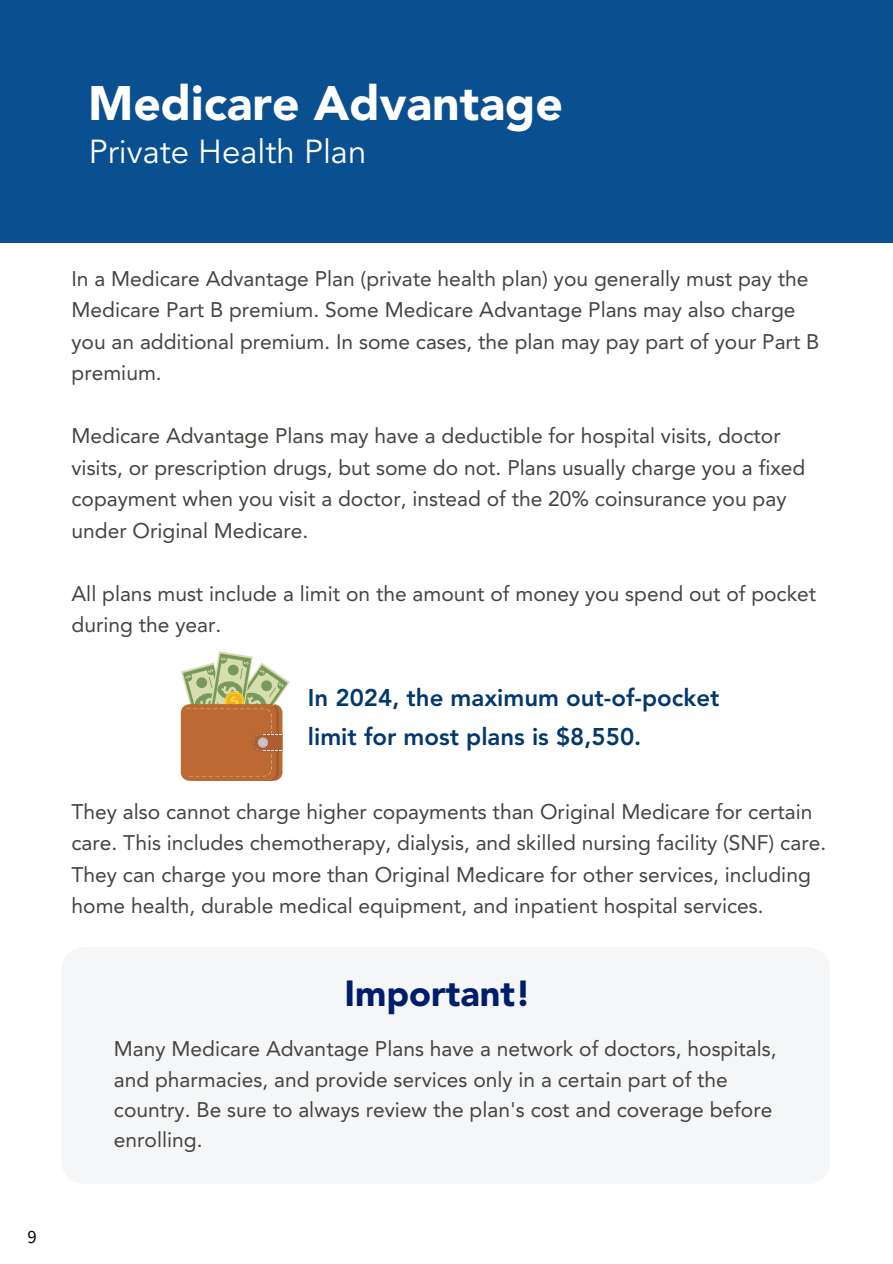
<style>
.page{position:relative;width:893px;height:1264px;background:#fff}
.page>*{position:absolute;margin:0;border:0;box-sizing:border-box;transform-origin:0 0}
.t1{font:900 48px "Avenir LT Std";color:#fff}
.t2{font:900 36px "Avenir LT Std";color:#001d6c}
.t3{font:33px "Avenir LT Std";color:#fff}
.t4{font:800 24px/38.2px "Avenir LT Std";color:#03386e}
.t5{font:21px/31.5px "Avenir LT Std";color:#444440}
.t6{font:18.75px "Source Sans Pro";color:#000}
</style>
<div class="page">
<div style="left:0;top:0;width:892px;height:242px;background:#0a4f8f"></div>
<div style="left:62px;top:947px;width:768px;height:237px;background:#f5f6f8;border-radius:22px"></div>
<svg style="left:181px;top:651px;width:109px;height:129px"></svg>
<svg style="left:258px;top:737px;width:10px;height:10px"></svg>
<div style="left:259px;top:739px;width:7px;height:7px;background:#c6c6c6;border-radius:50%"></div>
<h1 class="t1" style="left:88px;top:84px;width:476px">Medicare Advantage</h1>
<h3 class="t3" style="left:89px;top:137px;width:279px">Private Health Plan</h3>
<p class="t6" style="left:28px;top:1224px;width:11px">9</p>
<p class="t5" style="left:71px;top:264px;width:749px">In a Medicare Advantage Plan (private health plan) you generally must pay the Medicare Part B premium. Some Medicare Advantage Plans may also charge you an additional premium. In some cases, the plan may pay part of your Part B premium.</p>
<p class="t5" style="left:71px;top:422px;width:735px">Medicare Advantage Plans may have a deductible for hospital visits, doctor visits, or prescription drugs, but some do not. Plans usually charge you a fixed copayment when you visit a doctor, instead of the 20% coinsurance you pay under Original Medicare.</p>
<p class="t5" style="left:71px;top:579px;width:746px">All plans must include a limit on the amount of money you spend out of pocket during the year.</p>
<p class="t4" style="left:308px;top:681px;width:413px">In 2024, the maximum out-of-pocket limit for most plans is $8,550.</p>
<p class="t5" style="left:71px;top:797px;width:756px">They also cannot charge higher copayments than Original Medicare for certain care. This includes chemotherapy, dialysis, and skilled nursing facility (SNF) care.<br>They can charge you more than Original Medicare for other services, including home health, durable medical equipment, and inpatient hospital services.</p>
<h2 class="t2" style="left:344px;top:979px;width:188px">Important!</h2>
<p class="t5" style="left:114px;top:1035px;width:664px;line-height:30.3px">Many Medicare Advantage Plans have a network of doctors, hospitals, and pharmacies, and provide services only in a certain part of the country. Be sure to always review the plan's cost and coverage before enrolling.</p>
</div>
